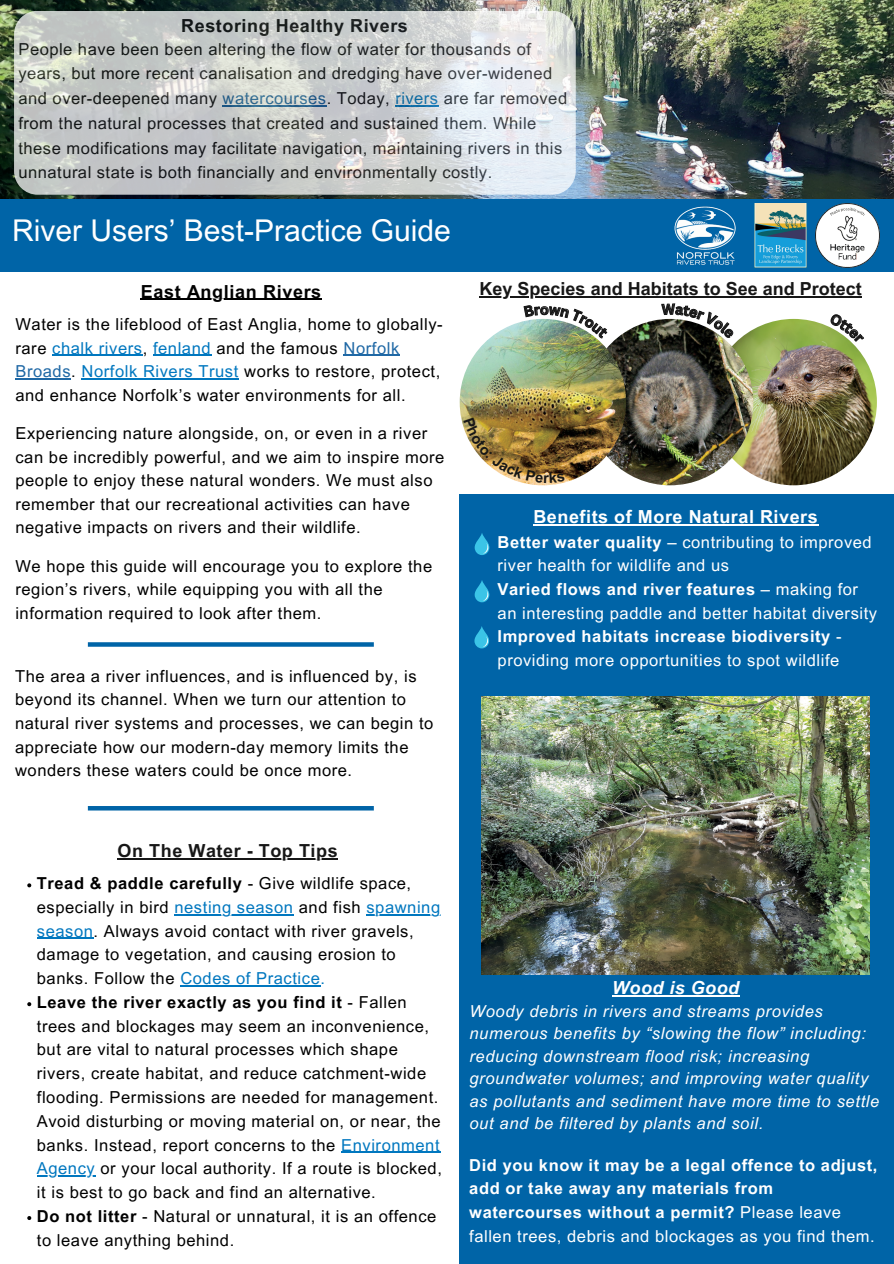
<style>
.page{position:relative;width:894px;height:1264px;background:#fff}
.page>*{position:absolute;margin:0;border:0;box-sizing:border-box;transform-origin:0 0}
.t1{font:30px "Arial MT Pro";color:#fff}
.t2{font:700 18px "Arial MT Pro";letter-spacing:.03em;color:#171717}
.t3{font:700 18px "Arial MT Pro";color:#171717}
.t4{font:700 18px "Arial MT Pro";letter-spacing:.03em;color:#fff}
.t5{font:700 18px "Arial MT Pro";letter-spacing:.035em;color:#000}
.t6{font:italic 700 18px "Arial MT Pro";letter-spacing:.025em;color:#fff}
.t7{font:16.5px/23.7px "Arial MT Pro";letter-spacing:.035em;color:#000}
.t8{font:16.5px/24.8px "Arial MT Pro";letter-spacing:.03em;color:#171717}
.t9{font:italic 16.5px/22.5px "Arial MT Pro";letter-spacing:.04em;color:#fff}
.t10{font:16.5px/23.7px "Arial MT Pro";letter-spacing:.035em;color:#fff}
.t11{font:700 16.5px/23.7px "Arial MT Pro";letter-spacing:.035em;color:#fff}
.t12{font:700 14.4px "Canva Sans";color:#171717}
.s1{color:#1f68a5}
.s2{color:#0077bf}
.s3{font-weight:700}
.s4{font-weight:400}
</style>
<div class="page">
<img style="left:0;top:0;width:893px;height:199px">
<div style="left:0;top:199px;width:893px;height:72px;background:#0064a7"></div>
<div style="left:459px;top:494px;width:434px;height:769px;background:#0064a7"></div>
<img style="left:482px;top:696px;width:387px;height:278px">
<hr style="left:88px;top:806px;width:286px;height:4px;background:#0064a7">
<svg style="left:88px;top:642px;width:286px;height:4px"></svg>
<svg style="left:14px;top:11px;width:561px;height:184px;background:#cfd3d3"></svg>
<hr style="left:222px;top:105px;width:104px;height:1px;background:#1f68a5">
<hr style="left:395px;top:105px;width:43px;height:1px;background:#0077bf">
<hr style="left:533px;top:524px;width:285px;height:1px;background:#fff">
<hr style="left:479px;top:296px;width:382px;height:1px;background:#171717">
<svg style="left:474px;top:533px;width:16px;height:22px"></svg>
<svg style="left:474px;top:580px;width:16px;height:23px"></svg>
<svg style="left:474px;top:626px;width:15px;height:23px"></svg>
<img style="left:663px;top:193px;width:86px;height:79px">
<hr style="left:141px;top:298px;width:181px;height:2px;background:#000">
<hr style="left:52px;top:354px;width:91px;height:2px;background:#0077bf">
<hr style="left:153px;top:354px;width:58px;height:2px;background:#0077bf">
<hr style="left:343px;top:354px;width:57px;height:2px;background:#1f68a5">
<hr style="left:15px;top:378px;width:56px;height:1px;background:#1f68a5">
<hr style="left:81px;top:378px;width:158px;height:1px;background:#0077bf">
<img style="left:710px;top:319px;width:166px;height:166px;border-radius:50%">
<img style="left:586px;top:319px;width:167px;height:166px;border-radius:50%">
<img style="left:459px;top:319px;width:167px;height:166px;border-radius:50%">
<img style="left:754px;top:203px;width:52px;height:64px">
<img style="left:815px;top:203px;width:64px;height:64px">
<hr style="left:612px;top:995px;width:127px;height:1px;background:#fff">
<hr style="left:118px;top:857px;width:220px;height:2px;background:#171717">
<svg style="left:27px;top:883px;width:4px;height:4px"></svg>
<hr style="left:174px;top:913px;width:119px;height:2px;background:#0077bf">
<hr style="left:366px;top:913px;width:74px;height:2px;background:#0077bf">
<hr style="left:37px;top:937px;width:56px;height:2px;background:#0077bf">
<hr style="left:180px;top:985px;width:140px;height:1px;background:#0077bf">
<svg style="left:27px;top:1002px;width:4px;height:4px"></svg>
<hr style="left:341px;top:1151px;width:99px;height:1px;background:#0077bf">
<hr style="left:37px;top:1175px;width:58px;height:1px;background:#0077bf">
<svg style="left:27px;top:1216px;width:4px;height:3px"></svg>
<svg style="left:523px;top:305px;width:85px;height:34px"></svg>
<svg style="left:660px;top:303px;width:74px;height:37px"></svg>
<svg style="left:828px;top:314px;width:36px;height:30px"></svg>
<img style="left:463px;top:417px;width:101px;height:66px">
<p class="t2" style="left:181px;top:19px;width:228px">Restoring Healthy Rivers</p>
<p class="t8" style="left:19px;top:39px;width:550px">People have been been altering the flow of water for thousands of years, but more recent canalisation and dredging have over-widened and over-deepened many <span class="s1">watercourses</span>. Today, <span class="s2">rivers</span> are far removed from the natural processes that created and sustained them. While these modifications may facilitate navigation, maintaining rivers in this unnatural state is both financially and environmentally costly.</p>
<p class="t1" style="left:12px;top:219px;width:440px">River Users’ Best-Practice Guide</p>
<h2 class="t5" style="left:141px;top:284px;width:182px">East Anglian Rivers</h2>
<p class="t3" style="left:479px;top:282px;width:384px">Key Species and Habitats to See and Protect</p>
<p class="t7" style="left:15px;top:314px;width:429px">Water is the lifeblood of East Anglia, home to globally&shy;rare <span class="s2">chalk rivers</span>, <span class="s2">fenland</span> and the famous <span class="s1">Norfolk Broads</span>. <span class="s2">Norfolk Rivers Trust</span> works to restore, protect, and enhance Norfolk’s water environments for all.</p>
<p class="t7" style="left:15px;top:423px;width:430px">Experiencing nature alongside, on, or even in a river can be incredibly powerful, and we aim to inspire more people to enjoy these natural wonders. We must also remember that our recreational activities can have negative impacts on rivers and their wildlife.</p>
<p class="t7" style="left:15px;top:556px;width:418px">We hope this guide will encourage you to explore the region’s rivers, while equipping you with all the information required to look after them.</p>
<h2 class="t12" style="left:540px;top:299px;width:11px">o</h2>
<h3 class="t4" style="left:533px;top:510px;width:286px">Benefits of More Natural Rivers</h3>
<p class="t10" style="left:497px;top:532px;width:375px"><span class="s3">Better water quality</span> – contributing to improved river health for wildlife and us</p>
<h1 class="t10" style="left:497px;top:579px;width:381px"><span class="s3">Varied flows and river features</span> – making for an interesting paddle and better habitat diversity</h1>
<p class="t10" style="left:497px;top:626px;width:345px"><span class="s3">Improved habitats increase biodiversity</span> - providing more opportunities to spot wildlife</p>
<p class="t7" style="left:15px;top:666px;width:420px">The area a river influences, and is influenced by, is beyond its channel. When we turn our attention to natural river systems and processes, we can begin to appreciate how our modern-day memory limits the wonders these waters could be once more.</p>
<p class="t2" style="left:118px;top:843px;width:221px">On The Water - Top Tips</p>
<p class="t7" style="left:37px;top:873px;width:406px"><span class="s3">Tread &amp; paddle carefully</span> - Give wildlife space, especially in bird <span class="s2">nesting season</span> and fish <span class="s2">spawning season</span>. Always avoid contact with river gravels, damage to vegetation, and causing erosion to banks. Follow the <span class="s2">Codes of Practice.<br></span><span class="s3">Leave the river exactly as you find it</span> - Fallen trees and blockages may seem an inconvenience, but are vital to natural processes which shape rivers, create habitat, and reduce catchment-wide flooding. Permissions are needed for management.<br>Avoid disturbing or moving material on, or near, the banks. Instead, report concerns to the <span class="s2">Environment Agency</span> or your local authority. If a route is blocked, it is best to go back and find an alternative.<br><span class="s3">Do not litter</span> - Natural or unnatural, it is an offence to leave anything behind.</p>
<p class="t6" style="left:612px;top:981px;width:128px">Wood is Good</p>
<p class="t9" style="left:469px;top:1001px;width:411px">Woody debris in rivers and streams provides numerous benefits by “slowing the flow” including: reducing downstream flood risk; increasing groundwater volumes; and improving water quality as pollutants and sediment have more time to settle out and be filtered by plants and soil.</p>
<p class="t11" style="left:469px;top:1155px;width:409px">Did you know it may be a legal offence to adjust, add or take away any materials from watercourses without a permit? <span class="s4">Please leave fallen trees, debris and blockages as you find them.</span></p>
</div>
